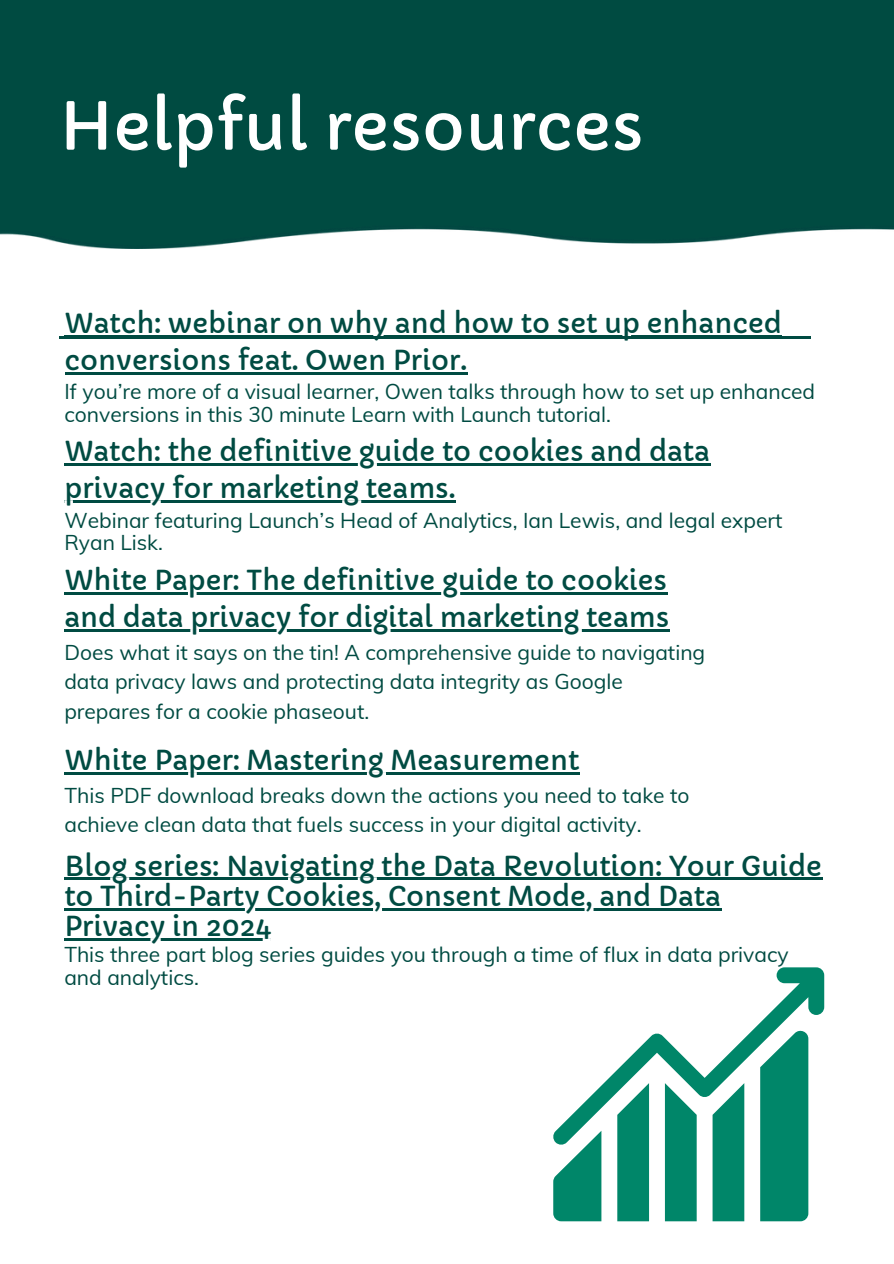
<style>
.page{position:relative;width:894px;height:1264px;background:#fff}
.page>*{position:absolute;margin:0;border:0;box-sizing:border-box;transform-origin:0 0}
.t1{font:64.95px "Capriola";color:#fff}
.t2{font:27px/37.2px "Capriola";color:#004b42}
.t3{font:21px/22.5px "Mulish";color:#004b42}
</style>
<div class="page">
<div style="left:0;top:0;width:893px;height:248px;background:#004b41"></div>
<hr style="left:59px;top:336px;width:751px;height:2px;background:#004b42">
<div style="left:617px;top:1145px;width:32px;height:76px;background:#008669"></div>
<div style="left:664px;top:1145px;width:32px;height:76px;background:#008669"></div>
<div style="left:712px;top:1145px;width:32px;height:76px;background:#008669"></div>
<div style="left:760px;top:1145px;width:48px;height:76px;background:#008669"></div>
<svg style="left:553px;top:1145px;width:48px;height:76px"></svg>
<svg style="left:553px;top:967px;width:271px;height:178px"></svg>
<hr style="left:64px;top:772px;width:515px;height:3px;background:#004b42">
<hr style="left:64px;top:335px;width:718px;height:2px;background:#004b42">
<hr style="left:64px;top:372px;width:403px;height:2px;background:#004b42">
<hr style="left:64px;top:877px;width:758px;height:3px;background:#004b42">
<hr style="left:64px;top:908px;width:657px;height:2px;background:#004b42">
<hr style="left:64px;top:938px;width:207px;height:2px;background:#004b42">
<hr style="left:64px;top:592px;width:603px;height:2px;background:#004b42">
<hr style="left:64px;top:629px;width:605px;height:3px;background:#004b42">
<hr style="left:64px;top:463px;width:646px;height:3px;background:#004b42">
<hr style="left:64px;top:501px;width:392px;height:2px;background:#004b42">
<p class="t1" style="left:59px;top:87px;width:585px">Helpful resources</p>
<p class="t2" style="left:64px;top:305px;width:718px">Watch: webinar on why and how to set up enhanced conversions feat. Owen Prior.</p>
<p class="t3" style="left:64px;top:380px;width:752px">If you’re more of a visual learner, Owen talks through how to set up enhanced conversions in this 30 minute Learn with Launch tutorial.</p>
<p class="t2" style="left:64px;top:433px;width:646px">Watch: the definitive guide to cookies and data privacy for marketing teams.</p>
<p class="t3" style="left:64px;top:508px;width:719px">Webinar featuring Launch’s Head of Analytics, Ian Lewis, and legal expert<br>Ryan Lisk.</p>
<p class="t2" style="left:64px;top:562px;width:604px">White Paper: The definitive guide to cookies</p>
<p class="t2" style="left:64px;top:599px;width:606px">and data privacy for digital marketing teams</p>
<p class="t3" style="left:64px;top:640px;width:642px">Does what it says on the tin! A comprehensive guide to navigating</p>
<h2 class="t3" style="left:64px;top:666px;width:560px;line-height:29.2px">data privacy laws and protecting data integrity as Google prepares for a cookie phaseout.</h2>
<h1 class="t2" style="left:64px;top:742px;width:516px">White Paper: Mastering Measurement</h1>
<p class="t3" style="left:64px;top:780px;width:626px;line-height:29.2px">This PDF download breaks down the actions you need to take to achieve clean data that fuels success in your digital activity.</p>
<p class="t2" style="left:64px;top:847px;width:758px">Blog series: Navigating the Data Revolution: Your Guide</p>
<p class="t2" style="left:64px;top:878px;width:658px">to Third-Party Cookies, Consent Mode, and Data</p>
<p class="t2" style="left:64px;top:908px;width:208px">Privacy in 2024</p>
<p class="t3" style="left:64px;top:943px;width:725px">This three part blog series guides you through a time of flux in data privacy and analytics.</p>
</div>
